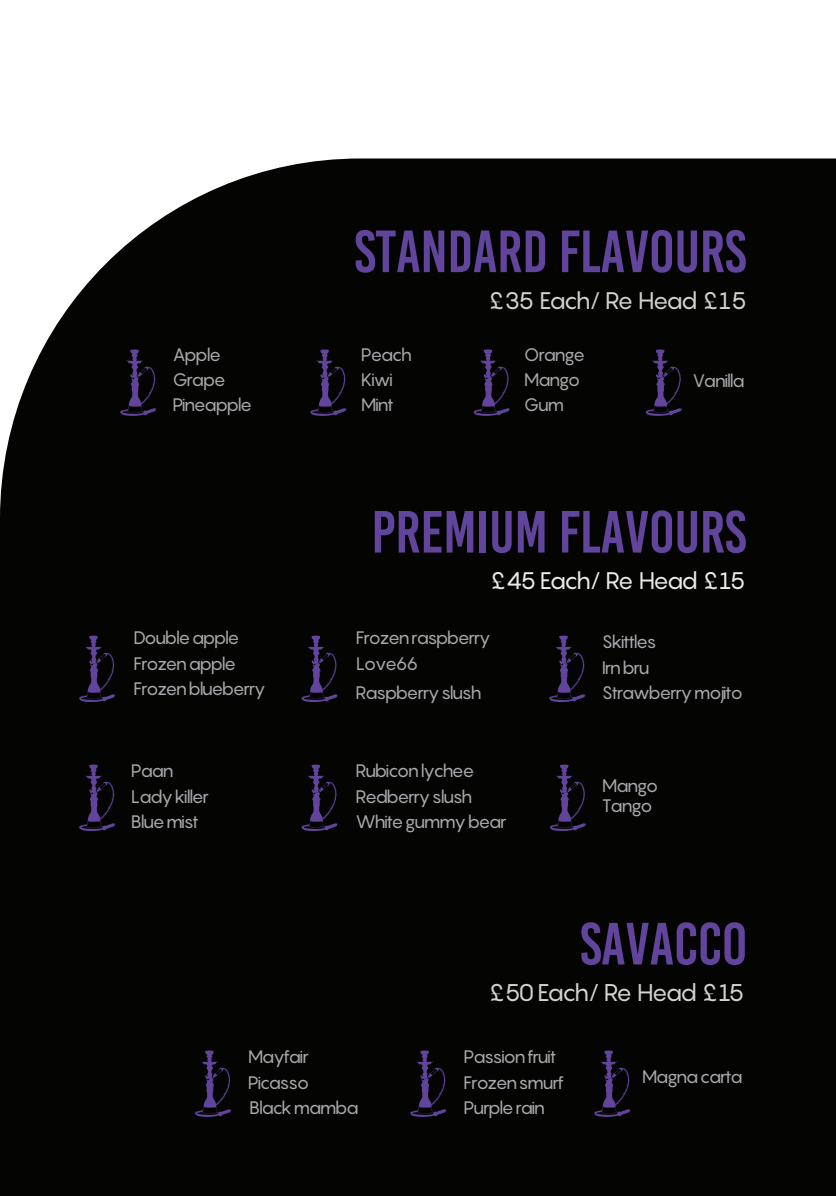
<style>
.page{position:relative;width:836px;height:1196px;background:#fff}
.page>*{position:absolute;margin:0;border:0;box-sizing:border-box;transform-origin:0 0}
.t1{font:59.4px "Bebas Kai";letter-spacing:-.005em;color:#61449b}
.t2{font:23.8px "Pangram";letter-spacing:-.095em;color:#d2d3d3}
.t3{font:23.6px "Pangram";letter-spacing:-.09em;color:#ebebea}
.t4{font:23.6px "Pangram";letter-spacing:-.09em;color:#d2d3d3}
.t5{font:17.8px/25.4px "Pangram";letter-spacing:-.085em;color:#a7a9ac}
</style>
<div class="page">
<div style="left:0;top:158px;width:835px;height:1037px;background:#040503"></div>
<svg style="left:549px;top:635px;width:36px;height:67px;background:#191326"></svg>
<svg style="left:301px;top:635px;width:37px;height:67px;background:#191325"></svg>
<svg style="left:79px;top:635px;width:36px;height:67px;background:#191326"></svg>
<svg style="left:120px;top:349px;width:36px;height:67px;background:#191326"></svg>
<svg style="left:310px;top:349px;width:36px;height:67px;background:#191326"></svg>
<svg style="left:473px;top:349px;width:37px;height:67px;background:#191325"></svg>
<svg style="left:645px;top:349px;width:37px;height:67px;background:#191325"></svg>
<svg style="left:301px;top:764px;width:37px;height:67px;background:#191325"></svg>
<svg style="left:549px;top:764px;width:37px;height:67px;background:#191325"></svg>
<svg style="left:79px;top:764px;width:36px;height:67px;background:#191326"></svg>
<svg style="left:195px;top:1050px;width:36px;height:66px;background:#191326"></svg>
<svg style="left:410px;top:1050px;width:36px;height:66px;background:#191326"></svg>
<svg style="left:594px;top:1050px;width:36px;height:66px;background:#191326"></svg>
<h1 class="t1" style="left:354px;top:219px;width:393px">STANDARD FLAVOURS</h1>
<h3 class="t4" style="left:488px;top:285px;width:259px">£35 Each/ Re Head £15</h3>
<p class="t5" style="left:172px;top:342px;width:81px">Apple<br>Grape<br>Pineapple</p>
<p class="t5" style="left:361px;top:342px;width:52px">Peach<br>Kiwi<br>Mint</p>
<p class="t5" style="left:523px;top:342px;width:63px">Orange<br>Mango<br>Gum</p>
<p class="t5" style="left:692px;top:367px;width:54px">Vanilla</p>
<h1 class="t1" style="left:371px;top:500px;width:376px">PREMIUM FLAVOURS</h1>
<h3 class="t3" style="left:490px;top:565px;width:256px">£45 Each/ Re Head £15</h3>
<p class="t5" style="left:133px;top:625px;width:134px">Double apple<br>Frozen apple<br>Frozen blueberry</p>
<p class="t5" style="left:356px;top:625px;width:136px">Frozen raspberry<br>Love66</p>
<p class="t5" style="left:355px;top:679px;width:127px">Raspberry slush</p>
<p class="t5" style="left:131px;top:758px;width:79px">Paan<br>Lady killer<br>Blue mist</p>
<p class="t5" style="left:355px;top:758px;width:153px">Rubicon lychee<br>Redberry slush<br>White gummy bear</p>
<p class="t5" style="left:601px;top:629px;width:142px">Skittles<br>Irn bru<br>Strawberry mojito</p>
<p class="t5" style="left:601px;top:775px;width:58px;line-height:20px">Mango<br>Tango</p>
<h1 class="t1" style="left:579px;top:911px;width:169px">SAVACCO</h1>
<h2 class="t2" style="left:489px;top:977px;width:257px">£50 Each/ Re Head £15</h2>
<p class="t5" style="left:248px;top:1043px;width:112px">Mayfair<br>Picasso<br>Black mamba</p>
<p class="t5" style="left:463px;top:1043px;width:102px">Passion fruit<br>Frozen smurf<br>Purple rain</p>
<p class="t5" style="left:641px;top:1063px;width:102px">Magna carta</p>
</div>
